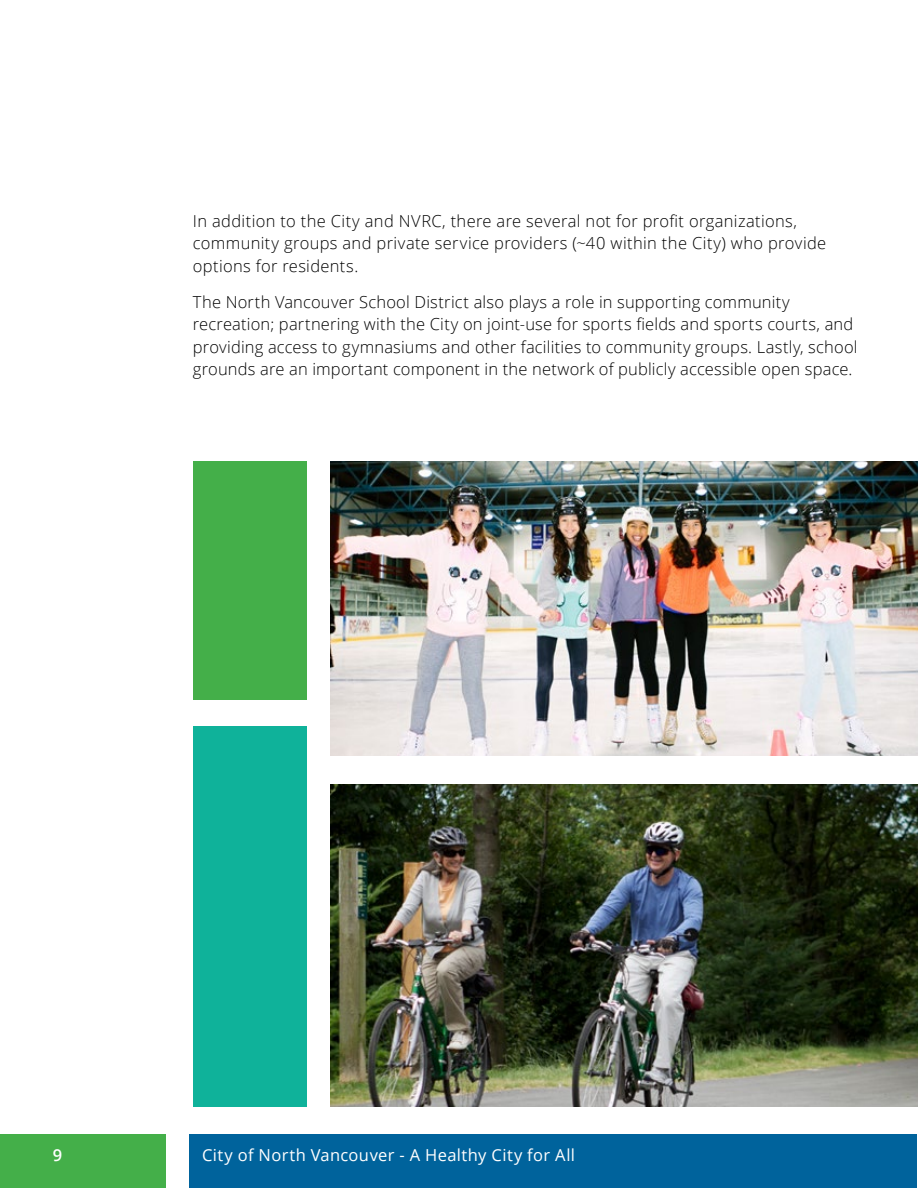
<style>
.page{position:relative;width:918px;height:1188px;background:#fff}
.page>*{position:absolute;margin:0;border:0;box-sizing:border-box;transform-origin:0 0}
.t1{font:300 16.5px/22.5px "Open Sans";letter-spacing:.015em;color:#000}
.t2{font:16.5px "Open Sans";letter-spacing:.02em;color:#fff}
.t3{font:600 16.5px "Open Sans";color:#fff}
</style>
<div class="page">
<div style="left:0;top:1134px;width:165px;height:54px;background:#44af49"></div>
<div style="left:189px;top:1134px;width:727px;height:54px;background:#00639c"></div>
<img style="left:330px;top:461px;width:588px;height:295px">
<div style="left:193px;top:461px;width:114px;height:239px;background:#44af49"></div>
<div style="left:193px;top:727px;width:114px;height:380px;background:#0fb29a"></div>
<img style="left:330px;top:784px;width:588px;height:323px">
<p class="t1" style="left:193px;top:209px;width:635px">In addition to the City and NVRC, there are several not for profit organizations, community groups and private service providers (~40 within the City) who provide options for residents.</p>
<p class="t1" style="left:193px;top:290px;width:666px">The North Vancouver School District also plays a role in supporting community recreation; partnering with the City on joint-use for sports fields and sports courts, and providing access to gymnasiums and other facilities to community groups. Lastly, school grounds are an important component in the network of publicly accessible open space.</p>
<p class="t3" style="left:53px;top:1143px;width:11px">9</p>
<p class="t2" style="left:202px;top:1143px;width:374px">City of North Vancouver - A Healthy City for All</p>
</div>
